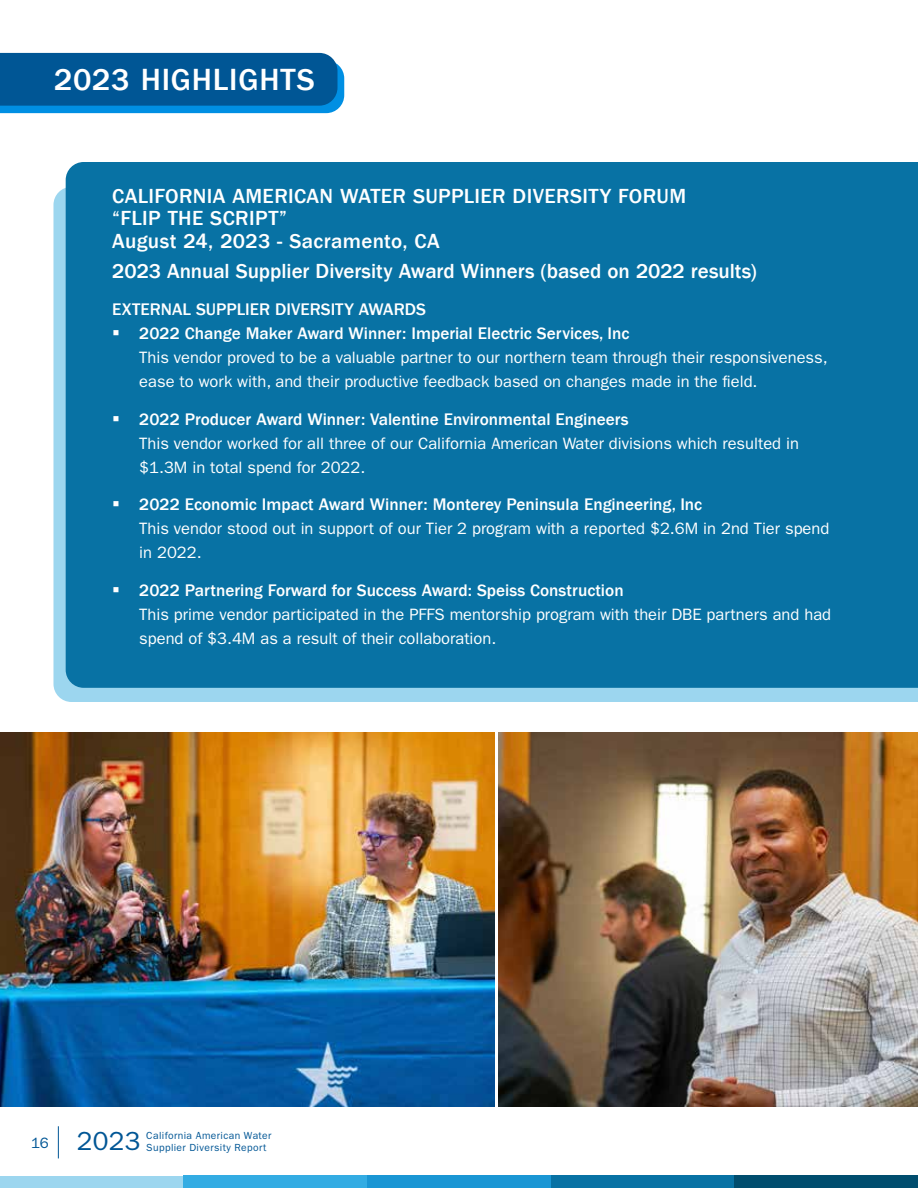
<style>
.page{position:relative;width:918px;height:1188px;background:#fff}
.page>*{position:absolute;margin:0;border:0;box-sizing:border-box;transform-origin:0 0}
.t1{font:500 31.5px "Franklin Gothic LT";letter-spacing:.025em;color:#fff}
.t2{font:26.25px "ITC Franklin Gothic Std";color:#005695}
.t3{font:500 21px/22.5px "Franklin Gothic LT";letter-spacing:.01em;color:#fff}
.t4{font:500 17.25px "Franklin Gothic LT";color:#fff}
.t5{font:16.5px/24px "ITC Franklin Gothic Std";color:#fff}
.t6{font:10.35px/11.2px "ITC Franklin Gothic Std";letter-spacing:.04em;color:#005695}
.s1{font-size:15px}
</style>
<div class="page">
<hr style="left:58px;top:1126px;width:1px;height:32px;background:#005695">
<div style="left:367px;top:1176px;width:184px;height:12px;background:#1a96d4"></div>
<div style="left:0;top:1176px;width:184px;height:12px;background:#9cd6ef"></div>
<div style="left:184px;top:1176px;width:183px;height:12px;background:#33ace3"></div>
<div style="left:551px;top:1176px;width:183px;height:12px;background:#0872a4"></div>
<div style="left:734px;top:1176px;width:184px;height:12px;background:#004d6e"></div>
<svg style="left:0;top:53px;width:344px;height:60px;background:#025fa0"></svg>
<div style="left:53px;top:187px;width:865px;height:515px;background:#9cd6ef"></div>
<div style="left:66px;top:162px;width:852px;height:526px;background:#0872a4"></div>
<img style="left:498px;top:732px;width:420px;height:375px">
<img style="left:0;top:732px;width:494px;height:375px">
<h1 class="t1" style="left:54px;top:62px;width:262px">2023 HIGHLIGHTS</h1>
<p class="t3" style="left:112px;top:185px;width:576px">CALIFORNIA AMERICAN WATER SUPPLIER DIVERSITY FORUM “FLIP THE SCRIPT”<br>August 24, 2023 - Sacramento, CA</p>
<p class="t3" style="left:112px;top:260px;width:646px">2023 Annual Supplier Diversity Award Winners (based on 2022 results)</p>
<p class="t4" style="left:112px;top:300px;width:315px">EXTERNAL SUPPLIER DIVERSITY AWARDS</p>
<p class="t4" style="left:112px;top:324px;width:519px">▪ 2022 Change Maker Award Winner: Imperial Electric Services, Inc</p>
<p class="t5" style="left:139px;top:346px;width:690px">This vendor proved to be a valuable partner to our northern team through their responsiveness, ease to work with, and their productive feedback based on changes made in the field.</p>
<p class="t4" style="left:112px;top:409px;width:518px">▪ 2022 Producer Award Winner: Valentine Environmental Engineers</p>
<p class="t5" style="left:139px;top:431px;width:661px">This vendor worked for all three of our California American Water divisions which resulted in $1.3M in total spend for 2022.</p>
<p class="t4" style="left:112px;top:495px;width:591px">▪ 2022 Economic Impact Award Winner: Monterey Peninsula Engineering, Inc</p>
<p class="t5" style="left:139px;top:517px;width:692px">This vendor stood out in support of our Tier 2 program with a reported $2.6M in 2nd Tier spend in 2022.</p>
<p class="t4" style="left:112px;top:580px;width:513px">▪ 2022 Partnering Forward for Success Award: Speiss Construction</p>
<p class="t5" style="left:139px;top:602px;width:693px">This prime vendor participated in the PFFS mentorship program with their DBE partners and had spend of $3.4M as a result of their collaboration.</p>
<h2 class="t2" style="left:31px;top:1126px;width:111px"><span class="s1">16</span> 2023</h2>
<p class="t6" style="left:146px;top:1130px;width:127px">California American Water<br>Supplier Diversity Report</p>
</div>
